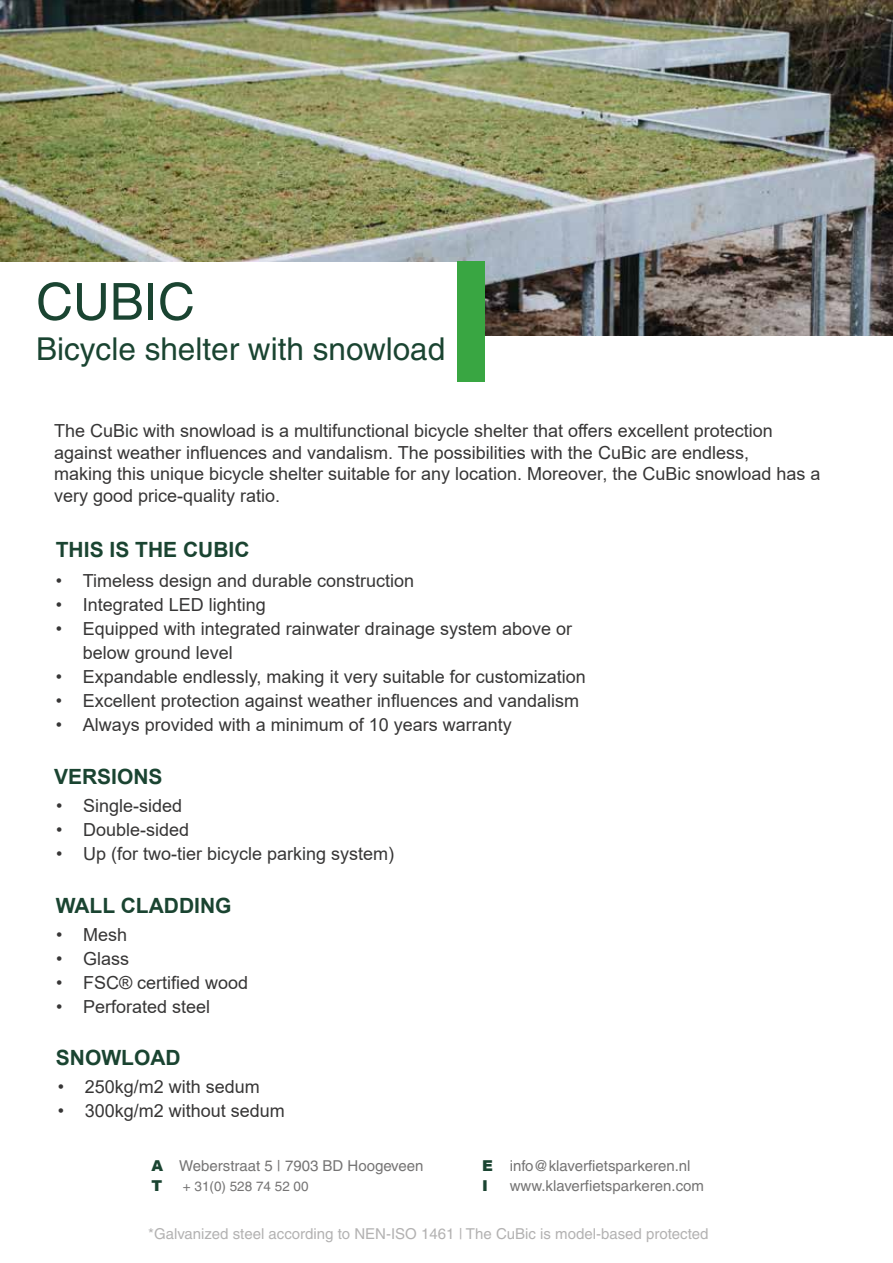
<style>
.page{position:relative;width:893px;height:1263px;background:#fff}
.page>*{position:absolute;margin:0;border:0;box-sizing:border-box;transform-origin:0 0}
.t1{font:51px "Helvetica";color:#1a4431}
.t2{font:31.5px "Helvetica";color:#1a4431}
.t3{font:700 21px "Arial";color:#1a4431}
.t4{font:18px/21.6px "Arial";color:#373636}
.t5{font:15px/19.5px "Helvetica";color:#757474}
.t6{font:15px "Helvetica";color:#b3b2b2}
.t7{font:900 15px/19.5px "Arial";color:#1a4431}
.t8{font:13.5px "Helvetica";color:#757474}
</style>
<div class="page">
<img style="left:0;top:0;width:893px;height:336px">
<div style="left:0;top:262px;width:457px;height:120px;background:#fff"></div>
<div style="left:458px;top:261px;width:27px;height:121px;background:#39a642"></div>
<h1 class="t1" style="left:36px;top:272px;width:160px">CUBIC</h1>
<h2 class="t2" style="left:36px;top:331px;width:411px">Bicycle shelter with snowload</h2>
<p class="t4" style="left:54px;top:420px;width:768px">The CuBic with snowload is a multifunctional bicycle shelter that offers excellent protection against weather influences and vandalism. The possibilities with the CuBic are endless,<br>making this unique bicycle shelter suitable for any location. Moreover, the CuBic snowload has a very good price-quality ratio.</p>
<p class="t3" style="left:56px;top:535px;width:195px">THIS IS THE CUBIC</p>
<p class="t4" style="left:56px;top:570px;width:360px">• Timeless design and durable construction</p>
<p class="t4" style="left:56px;top:594px;width:212px">• Integrated LED lighting</p>
<p class="t4" style="left:83px;top:616px;width:491px;line-height:24px;text-indent:-27px">• Equipped with integrated rainwater drainage system above or below ground level</p>
<p class="t4" style="left:56px;top:666px;width:531px">• Expandable endlessly, making it very suitable for customization</p>
<p class="t4" style="left:56px;top:690px;width:525px">• Excellent protection against weather influences and vandalism</p>
<p class="t4" style="left:56px;top:714px;width:458px">• Always provided with a minimum of 10 years warranty</p>
<p class="t3" style="left:54px;top:762px;width:110px">VERSIONS</p>
<p class="t4" style="left:56px;top:795px;width:128px">• Single-sided</p>
<p class="t4" style="left:56px;top:819px;width:135px">• Double-sided</p>
<p class="t4" style="left:56px;top:843px;width:340px">• Up (for two-tier bicycle parking system)</p>
<p class="t3" style="left:56px;top:891px;width:177px">WALL CLADDING</p>
<p class="t4" style="left:56px;top:924px;width:73px">• Mesh</p>
<p class="t4" style="left:56px;top:948px;width:75px">• Glass</p>
<p class="t4" style="left:56px;top:972px;width:194px">• FSC® certified wood</p>
<p class="t4" style="left:56px;top:996px;width:156px">• Perforated steel</p>
<p class="t3" style="left:56px;top:1043px;width:126px">SNOWLOAD</p>
<p class="t4" style="left:58px;top:1075px;width:204px">• 250kg/m2 with sedum</p>
<p class="t4" style="left:58px;top:1099px;width:229px">• 300kg/m2 without sedum</p>
<p class="t5" style="left:179px;top:1156px;width:246px">Weberstraat 5 | 7903 BD Hoogeveen</p>
<p class="t8" style="left:183px;top:1178px;width:127px">+ 31(0) 528 74 52 00</p>
<p class="t7" style="left:151px;top:1155px;width:13px">A<br>T</p>
<p class="t5" style="left:510px;top:1156px;width:196px">info@klaverfietsparkeren.nl www.klaverfietsparkeren.com</p>
<p class="t7" style="left:482px;top:1155px;width:12px">E<br>I</p>
<p class="t6" style="left:148px;top:1225px;width:562px">*Galvanized steel according to NEN-ISO 1461 | The CuBic is model-based protected</p>
</div>
